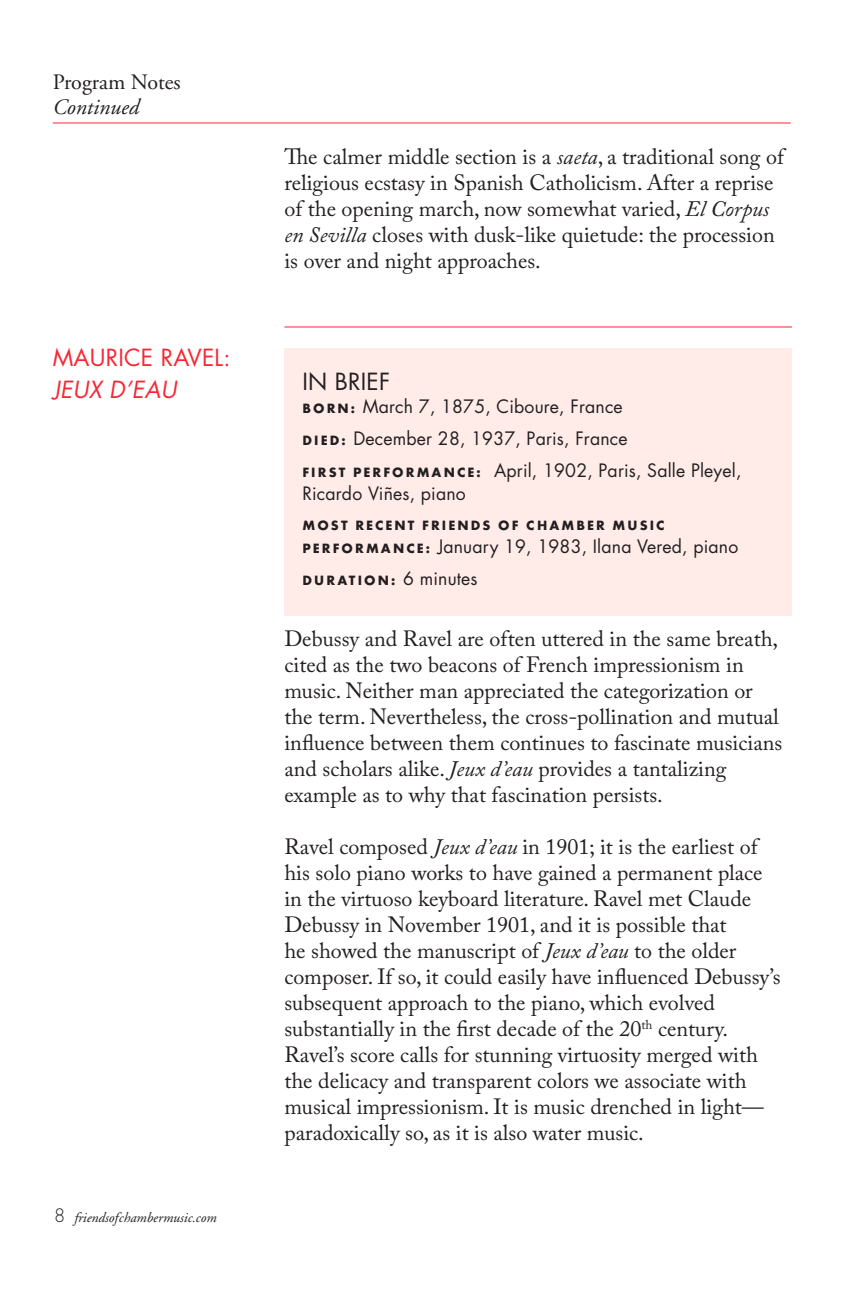
<style>
.page{position:relative;width:864px;height:1296px;background:#fff}
.page>*{position:absolute;margin:0;border:0;box-sizing:border-box;transform-origin:0 0}
.t1{font:23px/32px "Futura";letter-spacing:.01em;color:#f92634}
.t2{font:23px "Futura";letter-spacing:.01em;color:#231f20}
.t3{font:22px/26px "Adobe Caslon Pro";color:#231f20}
.t4{font:22px "Adobe Garamond";color:#231f20}
.t5{font:italic 22px "Adobe Garamond";color:#231f20}
.t6{font:18px/23px "Futura";letter-spacing:.01em;color:#231f20}
.t7{font:700 14px "Futura T";letter-spacing:.15em;color:#231f20}
.t8{font:italic 14px "Adobe Garamond";color:#231f20}
.s1{font-style:italic}
.s2{font-family:"Futura";font-weight:300;font-style:normal;font-size:18px}
.s3{font-family:"Futura T";font-weight:700;font-size:14px}
.s4{font-family:"Futura";font-weight:400;font-size:18px}
</style>
<div class="page">
<div style="left:284px;top:348px;width:508px;height:268px;background:#ffece9"></div>
<hr style="left:284px;top:326px;width:508px;height:1px;background:#f92634">
<hr style="left:53px;top:122px;width:738px;height:2px;background:#f92634">
<p class="t4" style="left:53px;top:70px;width:129px">Program Notes</p>
<p class="t5" style="left:53px;top:95px;width:88px">Continued</p>
<p class="t1" style="left:53px;top:342px;width:179px">MAURICE RAVEL:<br><span class="s1">JEUX D’EAU</span></p>
<p class="t8" style="left:54px;top:1210px;width:164px"><span class="s2">8</span> friendsofchambermusic.com</p>
<p class="t3" style="left:284px;top:144px;width:501px">The calmer middle section is a <span class="s1">saeta</span>, a traditional song of religious ecstasy in Spanish Catholicism. After a reprise of the opening march, now somewhat varied, <span class="s1">El Corpus en Sevilla</span> closes with dusk-like quietude: the procession is over and night approaches.</p>
<p class="t2" style="left:302px;top:366px;width:89px">IN BRIEF</p>
<p class="t6" style="left:302px;top:395px;width:322px"><span class="s3">BORN:</span> March 7, 1875, Ciboure, France</p>
<p class="t6" style="left:302px;top:427px;width:327px"><span class="s3">DIED:</span> December 28, 1937, Paris, France</p>
<p class="t6" style="left:302px;top:459px;width:441px"><span class="s3">FIRST PERFORMANCE:</span> April, 1902, Paris, Salle Pleyel,<br>Ricardo Viñes, piano</p>
<p class="t7" style="left:302px;top:517px;width:364px">MOST RECENT FRIENDS OF CHAMBER MUSIC</p>
<p class="t6" style="left:302px;top:535px;width:437px"><span class="s3">PERFORMANCE:</span> January 19, 1983, Ilana Vered, piano</p>
<p class="t7" style="left:302px;top:572px;width:177px">DURATION: <span class="s4">6 minutes</span></p>
<p class="t3" style="left:284px;top:626px;width:499px">Debussy and Ravel are often uttered in the same breath, cited as the two beacons of French impressionism in music. Neither man appreciated the categorization or the term. Nevertheless, the cross-pollination and mutual influence between them continues to fascinate musicians and scholars alike. <span class="s1">Jeux d’eau</span> provides a tantalizing example as to why that fascination persists.</p>
<p class="t3" style="left:284px;top:834px;width:498px">Ravel composed <span class="s1">Jeux d’eau</span> in 1901; it is the earliest of his solo piano works to have gained a permanent place in the virtuoso keyboard literature. Ravel met Claude Debussy in November 1901, and it is possible that<br>he showed the manuscript of <span class="s1">Jeux d’eau</span> to the older composer. If so, it could easily have influenced Debussy’s subsequent approach to the piano, which evolved substantially in the first decade of the 20<sup>th</sup> century.<br>Ravel’s score calls for stunning virtuosity merged with the delicacy and transparent colors we associate with musical impressionism. It is music drenched in light— paradoxically so, as it is also water music.</p>
</div>
